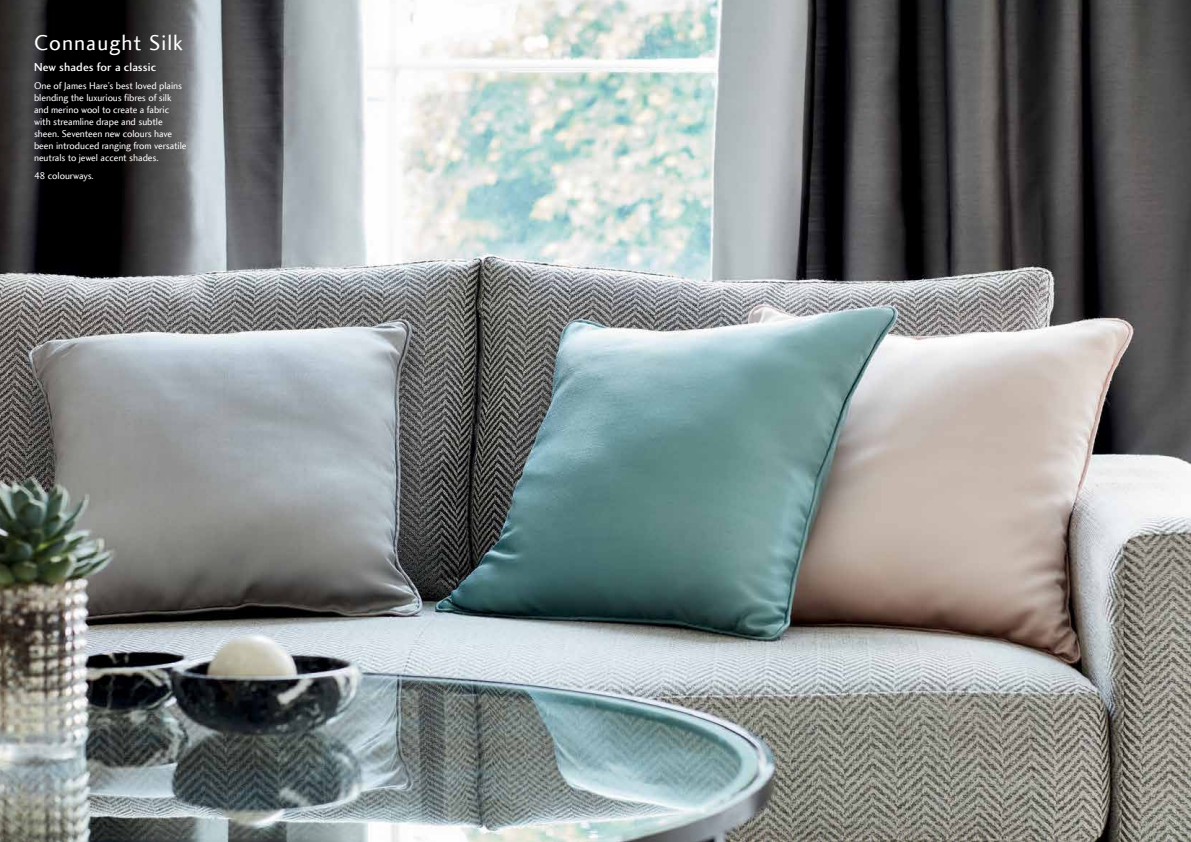
<style>
.page{position:relative;width:1191px;height:842px;background:#fff}
.page>*{position:absolute;margin:0;border:0;box-sizing:border-box;transform-origin:0 0}
.t1{font:22px "Charlotte Sans Com";letter-spacing:.05em;color:#fff}
.t2{font:12px "Charlotte Sans Medium Plain";letter-spacing:.01em;color:#fff}
.t3{font:10px/12px "Charlotte Sans Com";letter-spacing:-.005em;color:#fff}
</style>
<div class="page">
<img style="left:0;top:0;width:1191px;height:842px">
<h1 class="t1" style="left:34px;top:30px;width:150px">Connaught Silk</h1>
<p class="t2" style="left:34px;top:60px;width:123px">New shades for a classic</p>
<p class="t3" style="left:34px;top:80px;width:154px">One of James Hare’s best loved plains blending the luxurious fibres of silk and merino wool to create a fabric with streamline drape and subtle sheen. Seventeen new colours have been introduced ranging from versatile neutrals to jewel accent shades.</p>
<p class="t3" style="left:34px;top:170px;width:61px">48 colourways.</p>
</div>
